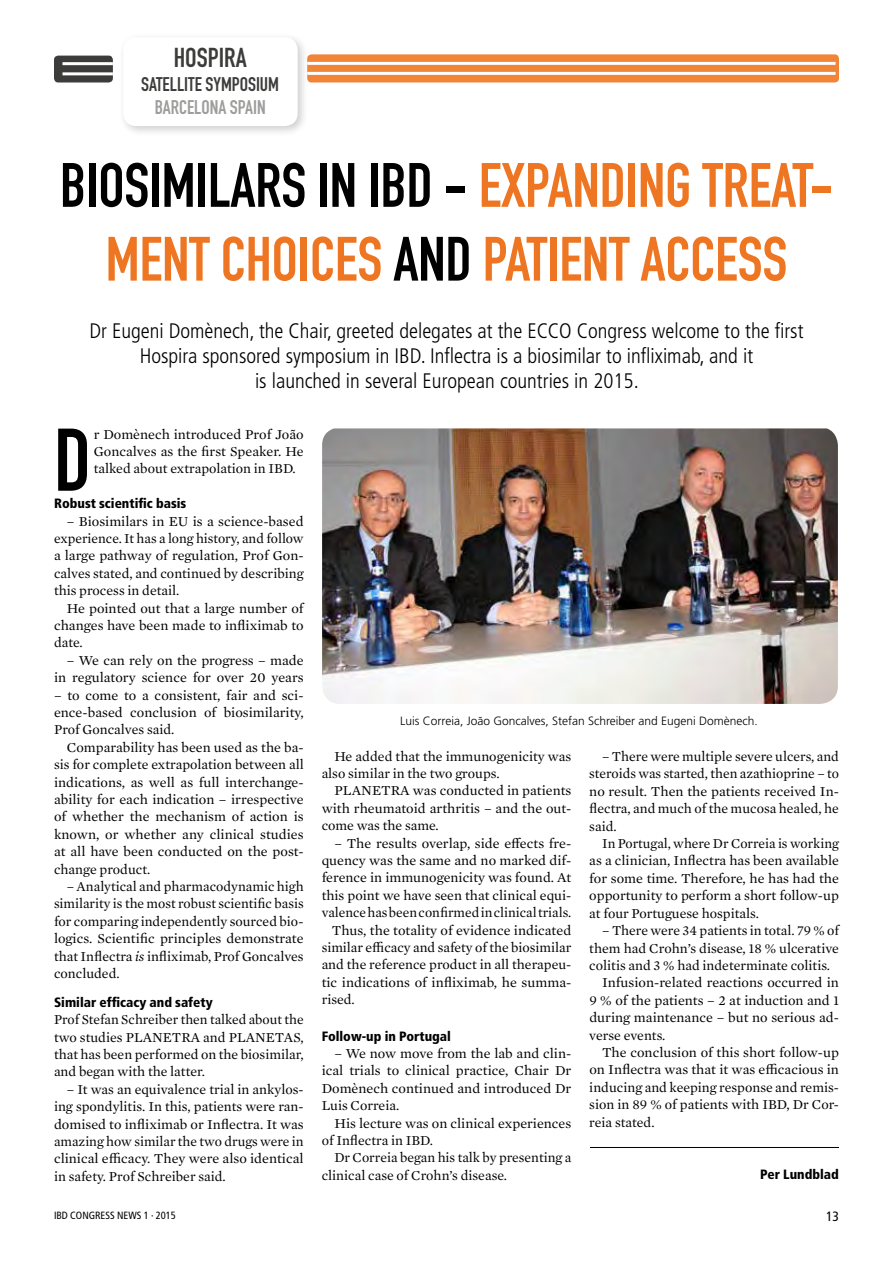
<style>
.page{position:relative;width:893px;height:1263px;background:#fff}
.page>*{position:absolute;margin:0;border:0;box-sizing:border-box;transform-origin:0 0}
.t1{font:87.3px "DIN Engschrift";color:#000}
.t2{font:61.5px/73.8px "DIN Engschrift Alternate";letter-spacing:-.005em;color:#ee7521;text-align:center}
.t3{font:27px "DIN Engschrift";color:#3c3c3b}
.t4{font:300 condensed 21px/25.2px "Frutiger";color:#000;text-align:center}
.t5{font:19.5px "DIN Engschrift";color:#3c3c3b}
.t6{font:19.5px "DIN Engschrift";color:#9d9d9c}
.t7{font:13.95px/17.4px "Mercury Text G1";color:#000;text-align:justify}
.t8{font:900 condensed 13.5px "Frutiger";color:#000}
.t9{font:condensed 13.5px "Frutiger";color:#000}
.t10{font:300 12px "Frutiger";color:#000}
.t11{font:condensed 10.5px "Frutiger";color:#000}
.s1{color:#000}
.s2{font-style:italic}
</style>
<div class="page">
<div style="left:54px;top:56px;width:59px;height:26px;background:#3c3c3b;border-radius:4px"></div>
<hr style="left:63px;top:62px;width:50px;height:3px;background:#fff">
<hr style="left:63px;top:72px;width:50px;height:3px;background:#fff">
<div style="left:307px;top:54px;width:532px;height:28px;background:#f18437;border-radius:4px"></div>
<hr style="left:307px;top:62px;width:529px;height:3px;background:#fff">
<hr style="left:307px;top:72px;width:529px;height:3px;background:#fff">
<div style="left:118px;top:32px;width:191px;height:105px;background:#000;opacity:.2"></div>
<div style="left:123px;top:37px;width:175px;height:89px;background:#fff;border-radius:13px"></div>
<img style="left:322px;top:428px;width:516px;height:276px">
<hr style="left:590px;top:1147px;width:249px;height:1px;background:#000">
<h3 class="t3" style="left:174px;top:42px;width:74px">HOSPIRA</h3>
<h3 class="t5" style="left:141px;top:72px;width:139px">SATELLITE SYMPOSIUM</h3>
<h3 class="t6" style="left:155px;top:96px;width:112px">BARCELONA SPAIN</h3>
<h2 class="t2" style="left:60px;top:149px;width:774px"><span class="s1">BIOSIMILARS IN IBD -</span> EXPANDING TREAT-<br>MENT CHOICES <span class="s1">AND</span> PATIENT ACCESS</h2>
<h3 class="t4" style="left:89px;top:318px;width:716px">Dr Eugeni Domènech, the Chair, greeted delegates at the ECCO Congress welcome to the first<br>Hospira sponsored symposium in IBD. Inflectra is a biosimilar to infliximab, and it<br>is launched in several European countries in 2015.</h3>
<h1 class="t1" style="left:54px;top:409px;width:39px">D</h1>
<p class="t7" style="left:94px;top:424px;width:211px">r Domènech introduced Prof João Goncalves as the first Speaker. He talked about extrapolation in IBD.</p>
<p class="t8" style="left:54px;top:495px;width:134px">Robust scientific basis</p>
<p class="t7" style="left:54px;top:511px;width:251px;text-indent:13px">– Biosimilars in EU is a science-based experience. It has a long history, and follow a large pathway of regulation, Prof Gon&shy;calves stated, and continued by describing this process in detail.</p>
<p class="t7" style="left:54px;top:598px;width:251px;text-indent:13px">He pointed out that a large number of changes have been made to infliximab to date.</p>
<p class="t7" style="left:54px;top:651px;width:251px;text-align:right">– We can rely on the progress – made in regulatory science for over 20 years</p>
<p class="t7" style="left:54px;top:685px;width:251px">– to come to a consistent, fair and sci&shy;ence-based conclusion of biosimilarity, Prof Goncalves said.</p>
<p class="t7" style="left:54px;top:738px;width:251px;text-indent:13px">Comparability has been used as the ba&shy;sis for complete extrapolation between all indications, as well as full interchange&shy;ability for each indication – irrespective of whether the mechanism of action is known, or whether any clinical studies at all have been conducted on the post&shy;change product.</p>
<p class="t7" style="left:54px;top:877px;width:251px;text-indent:13px">– Analytical and pharmacodynamic high similarity is the most robust scientific basis for comparing independently sourced bio&shy;logics. Scientific principles demonstrate that Inflectra <span class="s2">is</span> infliximab, Prof Goncalves concluded.</p>
<p class="t8" style="left:54px;top:994px;width:160px">Similar efficacy and safety</p>
<p class="t7" style="left:54px;top:1010px;width:251px">Prof Stefan Schreiber then talked about the two studies PLANETRA and PLANETAS, that has been performed on the biosimilar, and began with the latter.</p>
<p class="t7" style="left:54px;top:1080px;width:251px;text-indent:13px">– It was an equivalence trial in ankylos&shy;ing spondylitis. In this, patients were ran&shy;domised to infliximab or Inflectra. It was amazing how similar the two drugs were in clinical efficacy. They were also identical in safety. Prof Schreiber said.</p>
<p class="t10" style="left:400px;top:714px;width:359px">Luis Correia, João Goncalves, Stefan Schreiber and Eugeni Domènech.</p>
<p class="t7" style="left:322px;top:747px;width:251px;text-indent:13px">He added that the immunogenicity was also similar in the two groups.</p>
<p class="t7" style="left:322px;top:781px;width:251px;text-indent:13px">PLANETRA was conducted in patients with rheumatoid arthritis – and the out&shy;come was the same.</p>
<p class="t7" style="left:334px;top:834px;width:238px">– The results overlap, side effects fre-</p>
<p class="t7" style="left:322px;top:851px;width:251px">quency was the same and no marked dif-</p>
<p class="t7" style="left:322px;top:868px;width:251px">ference in immunogenicity was found. At</p>
<p class="t7" style="left:322px;top:886px;width:251px">this point we have seen that clinical equi-</p>
<p class="t7" style="left:322px;top:903px;width:251px">valence has been confirmed in clinical trials.</p>
<p class="t7" style="left:332px;top:921px;width:241px">Thus, the totality of evidence indicated</p>
<p class="t7" style="left:322px;top:938px;width:251px">similar efficacy and safety of the biosimilar</p>
<p class="t7" style="left:322px;top:955px;width:251px">and the reference product in all therapeu-</p>
<p class="t7" style="left:322px;top:973px;width:251px">tic indications of infliximab, he summa-</p>
<p class="t7" style="left:322px;top:990px;width:35px">rised.</p>
<p class="t8" style="left:322px;top:1028px;width:131px">Follow-up in Portugal</p>
<p class="t7" style="left:322px;top:1044px;width:251px;text-indent:13px">– We now move from the lab and clin&shy;ical trials to clinical practice, Chair Dr Domènech continued and introduced Dr Luis Correia.</p>
<p class="t7" style="left:322px;top:1113px;width:251px;text-indent:13px">His lecture was on clinical experiences of Inflectra in IBD.</p>
<p class="t7" style="left:322px;top:1148px;width:251px;text-indent:13px">Dr Correia began his talk by presenting a clinical case of Crohn’s disease.</p>
<p class="t7" style="left:589px;top:747px;width:251px;text-indent:13px">– There were multiple severe ulcers, and steroids was started, then azathioprine – to no result. Then the patients received In&shy;flectra, and much of the mucosa healed, he said.</p>
<p class="t7" style="left:589px;top:834px;width:251px;text-indent:13px">In Portugal, where Dr Correia is working as a clinician, Inflectra has been available for some time. Therefore, he has had the opportunity to perform a short follow-up at four Portuguese hospitals.</p>
<p class="t7" style="left:602px;top:921px;width:238px">– There were 34 patients in total. 79 % of</p>
<p class="t7" style="left:589px;top:938px;width:251px">them had Crohn’s disease, 18 % ulcerative</p>
<p class="t7" style="left:589px;top:956px;width:242px">colitis and 3 % had indeterminate colitis.</p>
<p class="t7" style="left:602px;top:973px;width:238px">Infusion-related reactions occurred in</p>
<p class="t7" style="left:589px;top:991px;width:251px">9 % of the patients – 2 at induction and 1</p>
<p class="t7" style="left:589px;top:1008px;width:251px">during maintenance – but no serious ad-</p>
<p class="t7" style="left:589px;top:1025px;width:78px">verse events.</p>
<p class="t7" style="left:602px;top:1043px;width:238px">The conclusion of this short follow-up</p>
<p class="t7" style="left:589px;top:1060px;width:251px">on Inflectra was that it was efficacious in</p>
<p class="t7" style="left:589px;top:1078px;width:251px">inducing and keeping response and remis-</p>
<p class="t7" style="left:589px;top:1095px;width:251px">sion in 89 % of patients with IBD, Dr Cor-</p>
<p class="t7" style="left:589px;top:1112px;width:67px">reia stated.</p>
<p class="t8" style="left:760px;top:1166px;width:80px">Per Lundblad</p>
<p class="t11" style="left:54px;top:1209px;width:123px">IBD CONGRESS NEWS 1 · 2015</p>
<p class="t9" style="left:826px;top:1209px;width:14px">13</p>
</div>
